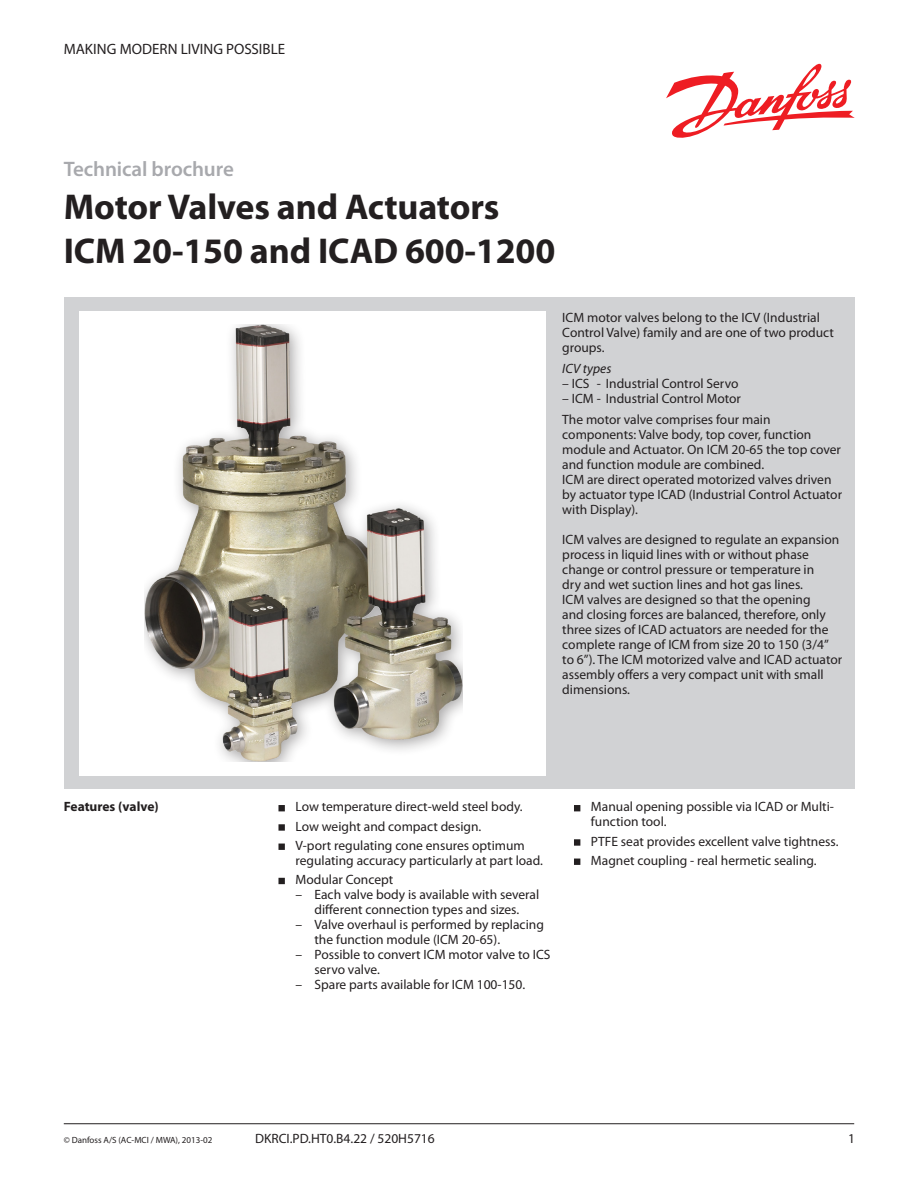
<style>
.page{position:relative;width:918px;height:1188px;background:#fff}
.page>*{position:absolute;margin:0;border:0;box-sizing:border-box;transform-origin:0 0}
.Headline_2_frontpage{font:700 36px "Myriad Pro";letter-spacing:-.005em;color:#231f20}
.Headline_1_frontpage{font:600 21px "Myriad Pro";letter-spacing:-.005em;color:#a8a9ad}
.t1{font:15px "Myriad Pro";color:#231f20}
.Normtext{font:13.5px/15px "Myriad Pro";color:#231f20}
.Bullet{font:13.5px/15px "Myriad Pro";color:#231f20}
.Normtext__bold{font:700 13.5px "Myriad Pro";color:#231f20}
.Normtext-2{font:italic 13.5px "Myriad Pro";color:#231f20}
.t2{font:9px "Myriad Pro";color:#231f20}
</style>
<div class="page">
<svg style="left:666px;top:63px;width:189px;height:75px"></svg>
<div style="left:64px;top:297px;width:790px;height:492px;background:#d1d2d4"></div>
<div style="left:79px;top:311px;width:466px;height:465px;background:#fff"></div>
<img style="left:144px;top:324px;width:318px;height:438px">
<hr style="left:64px;top:1123px;width:790px;height:1px;background:#231f20">
<div style="left:278px;top:805px;width:7px;height:6px;background:#231f20"></div>
<div style="left:278px;top:824px;width:7px;height:7px;background:#231f20"></div>
<div style="left:278px;top:844px;width:7px;height:6px;background:#231f20"></div>
<div style="left:278px;top:878px;width:7px;height:6px;background:#231f20"></div>
<svg style="left:574px;top:805px;width:6px;height:6px"></svg>
<div style="left:574px;top:839px;width:6px;height:7px;background:#231f20"></div>
<svg style="left:574px;top:859px;width:6px;height:6px"></svg>
<p class="t1" style="left:64px;top:39px;width:223px">MAKING MODERN LIVING POSSIBLE</p>
<p class="Headline_1_frontpage" style="left:64px;top:155px;width:172px">Technical brochure</p>
<p class="Headline_2_frontpage" style="left:64px;top:184px;width:437px">Motor Valves and Actuators</p>
<p class="Headline_2_frontpage" style="left:64px;top:227px;width:493px">ICM 20-150 and ICAD 600-1200</p>
<p class="Normtext" style="left:562px;top:310px;width:259px">ICM motor valves belong to the ICV (Industrial</p>
<p class="Normtext" style="left:562px;top:325px;width:273px">Control Valve) family and are one of two product</p>
<p class="Normtext" style="left:562px;top:340px;width:44px">groups.</p>
<p class="Normtext-2" style="left:562px;top:361px;width:51px">ICV types</p>
<p class="Normtext" style="left:562px;top:376px;width:178px">– ICS - Industrial Control Servo</p>
<p class="Normtext" style="left:562px;top:391px;width:180px">– ICM - Industrial Control Motor</p>
<p class="Normtext" style="left:562px;top:412px;width:251px">The motor valve comprises four main components: Valve body, top cover, function</p>
<p class="Normtext" style="left:562px;top:442px;width:280px">module and Actuator. On ICM 20-65 the top cover</p>
<p class="Normtext" style="left:562px;top:457px;width:203px">and function module are combined.</p>
<p class="Normtext" style="left:562px;top:472px;width:271px">ICM are direct operated motorized valves driven</p>
<p class="Normtext" style="left:562px;top:487px;width:281px">by actuator type ICAD (Industrial Control Actuator</p>
<p class="Normtext" style="left:562px;top:502px;width:77px">with Display).</p>
<p class="Normtext" style="left:562px;top:532px;width:278px">ICM valves are designed to regulate an expansion</p>
<p class="Normtext" style="left:562px;top:547px;width:248px">process in liquid lines with or without phase</p>
<p class="Normtext" style="left:562px;top:562px;width:253px">change or control pressure or temperature in</p>
<p class="Normtext" style="left:562px;top:577px;width:242px">dry and wet suction lines and hot gas lines.</p>
<p class="Normtext" style="left:562px;top:592px;width:250px">ICM valves are designed so that the opening</p>
<p class="Normtext" style="left:562px;top:607px;width:265px">and closing forces are balanced, therefore, only</p>
<p class="Normtext" style="left:562px;top:622px;width:268px">three sizes of ICAD actuators are needed for the</p>
<p class="Normtext" style="left:562px;top:637px;width:268px">complete range of ICM from size 20 to 150 (3/4”</p>
<p class="Normtext" style="left:562px;top:652px;width:281px">to 6”). The ICM motorized valve and ICAD actuator</p>
<p class="Normtext" style="left:562px;top:667px;width:263px">assembly offers a very compact unit with small</p>
<p class="Normtext" style="left:562px;top:682px;width:69px">dimensions.</p>
<p class="Normtext__bold" style="left:64px;top:798px;width:96px">Features (valve)</p>
<p class="Bullet" style="left:296px;top:799px;width:229px">Low temperature direct-weld steel body.</p>
<p class="Bullet" style="left:296px;top:818px;width:187px">Low weight and compact design.</p>
<p class="Bullet" style="left:296px;top:838px;width:249px">V-port regulating cone ensures optimum regulating accuracy particularly at part load.</p>
<p class="Bullet" style="left:296px;top:872px;width:99px">Modular Concept</p>
<p class="Bullet" style="left:296px;top:887px;width:245px;text-align:center">– Each valve body is available with several different connection types and sizes.</p>
<p class="Bullet" style="left:314px;top:917px;width:231px;text-indent:-19px">– Valve overhaul is performed by replacing the function module (ICM 20-65).</p>
<p class="Bullet" style="left:314px;top:947px;width:238px;text-indent:-19px">– Possible to convert ICM motor valve to ICS servo valve.</p>
<p class="Bullet" style="left:296px;top:977px;width:231px">– Spare parts available for ICM 100-150.</p>
<p class="Bullet" style="left:591px;top:799px;width:245px">Manual opening possible via ICAD or Multi&shy;function tool.</p>
<p class="Bullet" style="left:591px;top:833px;width:249px">PTFE seat provides excellent valve tightness.</p>
<p class="Bullet" style="left:591px;top:853px;width:227px">Magnet coupling - real hermetic sealing.</p>
<p class="t2" style="left:64px;top:1134px;width:150px">© Danfoss A/S (AC-MCI / MWA), 2013-02</p>
<p class="Bullet" style="left:255px;top:1131px;width:181px">DKRCI.PD.HT0.B4.22 / 520H5716</p>
<p class="Bullet" style="left:848px;top:1131px;width:8px">1</p>
</div>
